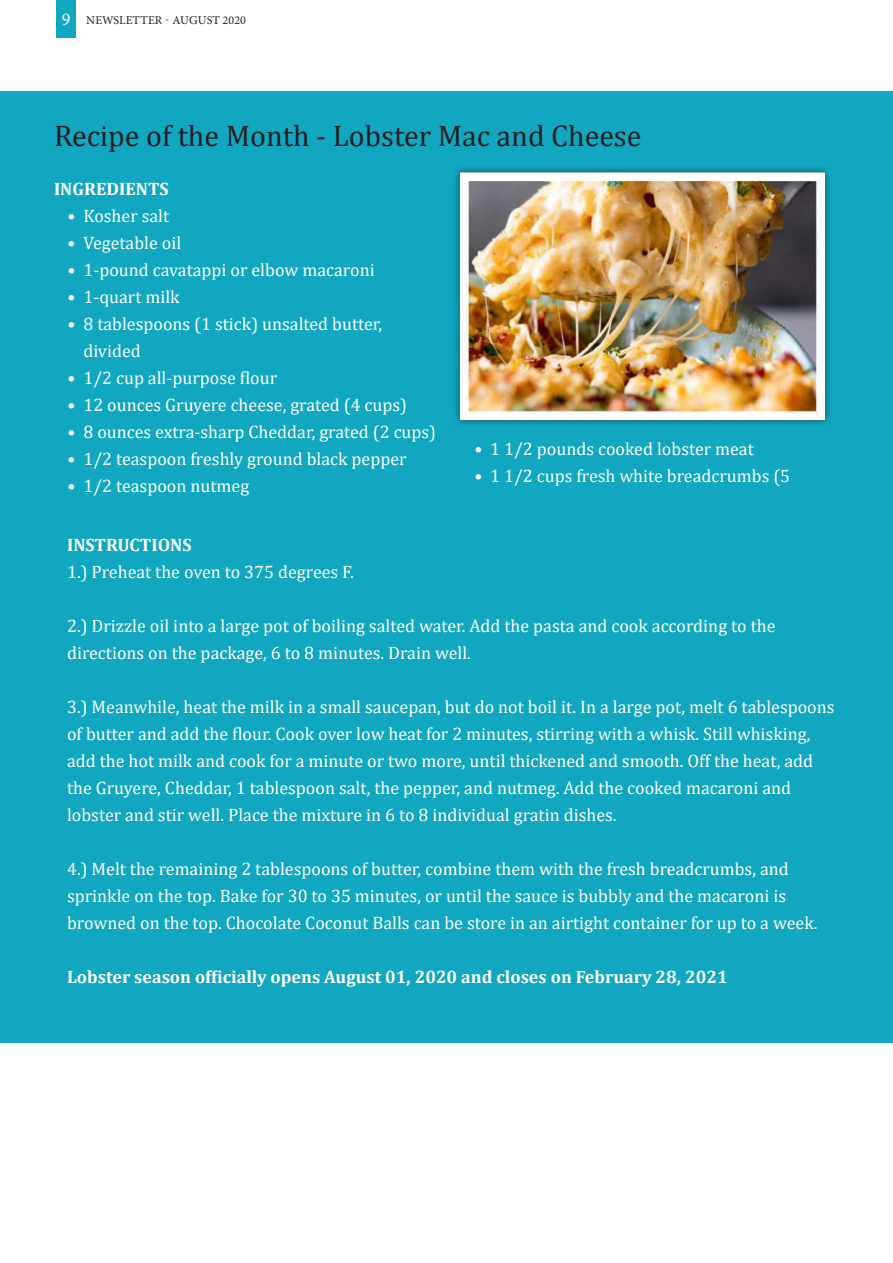
<style>
.page{position:relative;width:893px;height:1263px;background:#fff}
.page>*{position:absolute;margin:0;border:0;box-sizing:border-box;transform-origin:0 0}
.t1{font:30px "Cambria";color:#231f20}
.t2{font:18px/27px "Cambria";color:#fff}
.t3{font:700 18px "Cambria";color:#fff}
.t4{font:12px "Minion Pro";letter-spacing:.01em;color:#231f20}
.s1{font-size:18px;color:#fff}
</style>
<div class="page">
<div style="left:0;top:91px;width:893px;height:951px;background:#11a7c1"></div>
<div style="left:57px;top:0;width:19px;height:38px;background:#11a7c1"></div>
<img style="left:455px;top:167px;width:375px;height:258px">
<p class="t4" style="left:62px;top:12px;width:186px"><span class="s1">9</span> NEWSLETTER - AUGUST 2020</p>
<h1 class="t1" style="left:54px;top:118px;width:589px">Recipe of the Month - Lobster Mac and Cheese</h1>
<p class="t3" style="left:54px;top:176px;width:116px">INGREDIENTS</p>
<p class="t2" style="left:68px;top:202px;width:103px">• Kosher salt</p>
<p class="t2" style="left:68px;top:229px;width:115px">• Vegetable oil</p>
<p class="t2" style="left:68px;top:256px;width:309px">• 1-pound cavatappi or elbow macaroni</p>
<p class="t2" style="left:68px;top:283px;width:114px">• 1-quart milk</p>
<p class="t2" style="left:83px;top:310px;width:300px;text-indent:-16px">• 8 tablespoons (1 stick) unsalted butter, divided</p>
<p class="t2" style="left:68px;top:364px;width:211px">• 1/2 cup all-purpose flour</p>
<p class="t2" style="left:68px;top:391px;width:341px">• 12 ounces Gruyere cheese, grated (4 cups)</p>
<p class="t2" style="left:68px;top:418px;width:370px">• 8 ounces extra-sharp Cheddar, grated (2 cups)</p>
<p class="t2" style="left:68px;top:445px;width:341px">• 1/2 teaspoon freshly ground black pepper</p>
<p class="t2" style="left:68px;top:472px;width:183px">• 1/2 teaspoon nutmeg</p>
<p class="t2" style="left:474px;top:435px;width:281px">• 1 1/2 pounds cooked lobster meat</p>
<p class="t2" style="left:474px;top:462px;width:317px">• 1 1/2 cups fresh white breadcrumbs (5</p>
<p class="t3" style="left:67px;top:532px;width:126px">INSTRUCTIONS</p>
<p class="t2" style="left:67px;top:559px;width:288px">1.) Preheat the oven to 375 degrees F.</p>
<p class="t2" style="left:67px;top:613px;width:710px">2.) Drizzle oil into a large pot of boiling salted water. Add the pasta and cook according to the directions on the package, 6 to 8 minutes. Drain well.</p>
<p class="t2" style="left:67px;top:694px;width:769px">3.) Meanwhile, heat the milk in a small saucepan, but do not boil it. In a large pot, melt 6 tablespoons of butter and add the flour. Cook over low heat for 2 minutes, stirring with a whisk. Still whisking, add the hot milk and cook for a minute or two more, until thickened and smooth. Off the heat, add the Gruyere, Cheddar, 1 tablespoon salt, the pepper, and nutmeg. Add the cooked macaroni and lobster and stir well. Place the mixture in 6 to 8 individual gratin dishes.</p>
<p class="t2" style="left:67px;top:856px;width:752px">4.) Melt the remaining 2 tablespoons of butter, combine them with the fresh breadcrumbs, and sprinkle on the top. Bake for 30 to 35 minutes, or until the sauce is bubbly and the macaroni is browned on the top. Chocolate Coconut Balls can be store in an airtight container for up to a week.</p>
<p class="t3" style="left:67px;top:964px;width:662px">Lobster season officially opens August 01, 2020 and closes on February 28, 2021</p>
</div>
